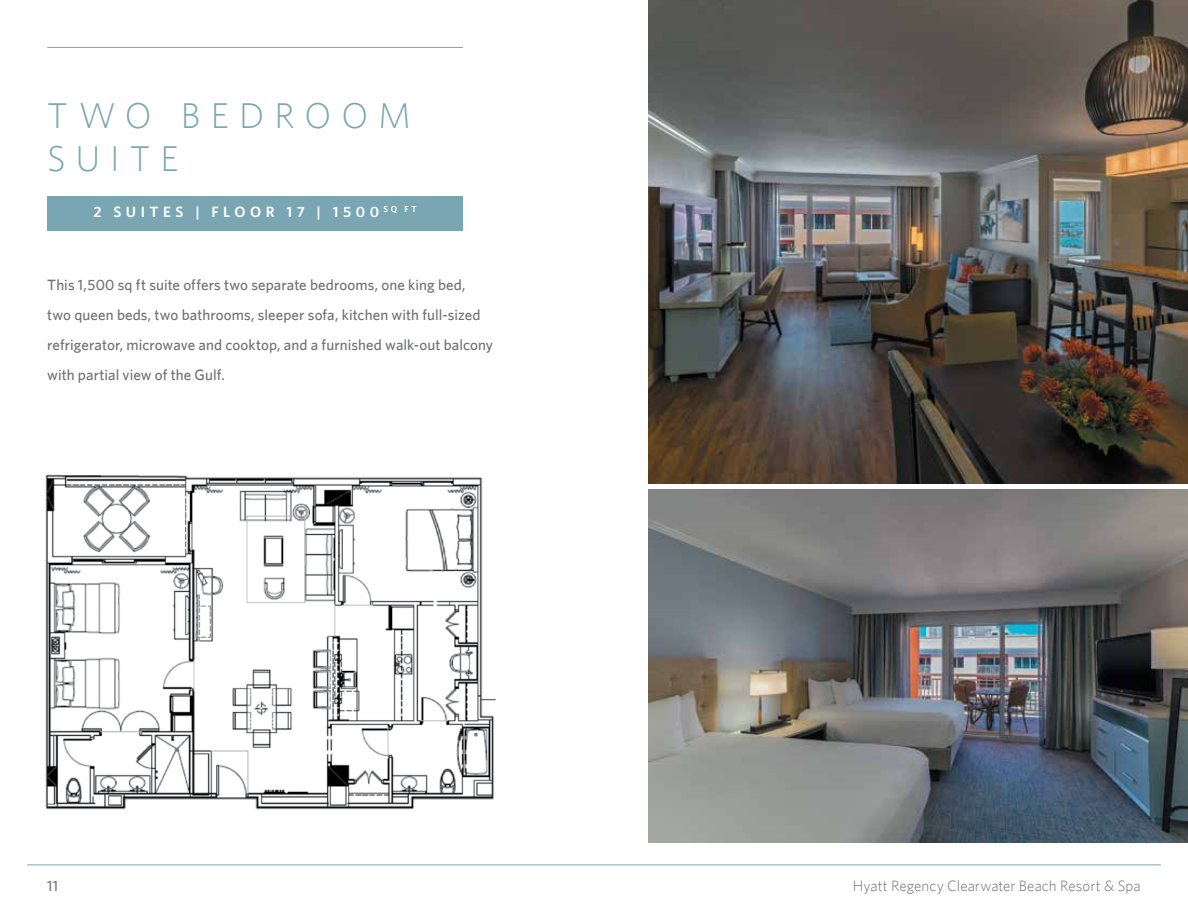
<style>
.page{position:relative;width:1188px;height:918px;background:#fff}
.page>*{position:absolute;margin:0;border:0;box-sizing:border-box;transform-origin:0 0}
.t1{font:300 36px/43.2px "Whitney";letter-spacing:.28em;color:#79a6b2}
.t2{font:500 15px/30px "Whitney";letter-spacing:.005em;color:#6f7073}
.t3{font:300 15px "Whitney";letter-spacing:.005em;color:#6f7073}
.t4{font:600 15px "Whitney";letter-spacing:.3em;color:#fff}
</style>
<div class="page">
<hr style="left:27px;top:865px;width:1134px;height:1px;background:#79a6b2">
<hr style="left:47px;top:47px;width:416px;height:1px;background:#79a6b2">
<img style="left:45px;top:474px;width:451px;height:336px">
<img style="left:648px;top:490px;width:540px;height:352px">
<img style="left:648px;top:0;width:540px;height:483px">
<div style="left:47px;top:196px;width:416px;height:34px;background:#79a6b2"></div>
<h1 class="t1" style="left:47px;top:93px;width:365px">TWO BEDROOM<br>SUITE</h1>
<p class="t4" style="left:93px;top:203px;width:325px">2 SUITES | FLOOR 17 | 1500 <sup>SQ</sup> <sup>FT</sup></p>
<p class="t2" style="left:47px;top:270px;width:447px">This 1,500 sq ft suite offers two separate bedrooms, one king bed,<br>two queen beds, two bathrooms, sleeper sofa, kitchen with full-sized refrigerator, microwave and cooktop, and a furnished walk-out balcony with partial view of the Gulf.</p>
<p class="t2" style="left:47px;top:870px;width:12px">11</p>
<p class="t3" style="left:853px;top:877px;width:289px">Hyatt Regency Clearwater Beach Resort &amp; Spa</p>
</div>
